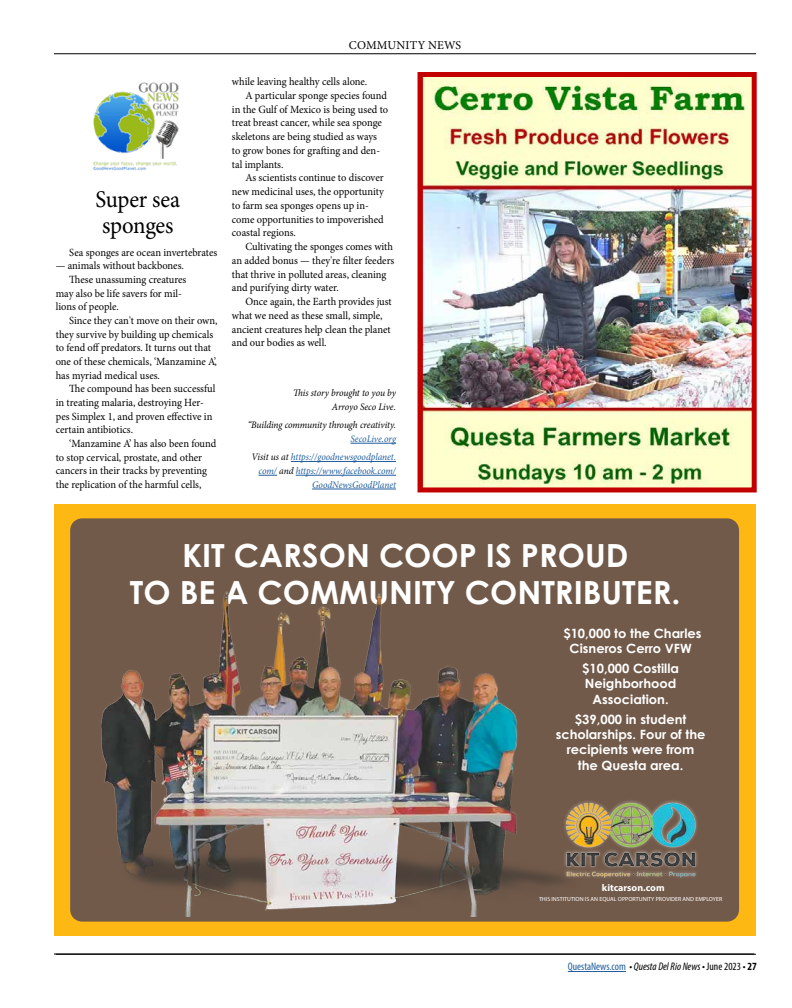
<style>
.page{position:relative;width:792px;height:1008px;background:#fff}
.page>*{position:absolute;margin:0;border:0;box-sizing:border-box;transform-origin:0 0}
.t1{font:700 31.9px/36.2px "Century Gothic Pro";color:#fff;text-align:center}
.t2{font:24px/26.5px "Minion Pro";color:#000;scale:.95 1}
.t3{font:700 12.8px/15.4px "Century Gothic Pro";color:#fff;text-align:center}
.t4{font:12px "Minion Pro";letter-spacing:.01em;color:#000}
.t5{font:11px "Minion Pro";letter-spacing:-.005em;color:#000;scale:.95 1}
.t6{font:italic condensed 11px "Myriad Pro";color:#000}
.t7{font:italic 10px/18.3px "Minion Pro";letter-spacing:-.005em;color:#215e9e;text-align:right;scale:.95 1}
.t8{font:italic 10px/13.8px "Minion Pro";letter-spacing:-.01em;color:#000;text-align:right;scale:.95 1}
.t9{font:700 9.8px "Myriad Pro";color:#fff}
.t10{font:5.9px "Myriad Pro";color:#fff}
.s1{color:#000}
.s2{font-style:normal;color:#215e9e}
.s3{font-style:normal}
.s4{font-weight:700;font-style:normal}
</style>
<div class="page">
<hr style="left:56px;top:954px;width:700px;height:1px;background:#000">
<hr style="left:568px;top:971px;width:58px;height:1px;background:#215e9e">
<hr style="left:54px;top:54px;width:702px;height:1px;background:#000">
<hr style="left:54px;top:954px;width:700px;height:1px;background:#000">
<div style="left:54px;top:504px;width:701px;height:432px;background:#fdb813"></div>
<div style="left:70px;top:518px;width:669px;height:404px;background:#725a4a;border-radius:12px"></div>
<img style="left:101px;top:591px;width:464px;height:326px">
<div style="left:562px;top:799px;width:137px;height:82px;background:#725a4a"></div>
<img style="left:563px;top:801px;width:135px;height:78px">
<img style="left:424px;top:78px;width:327px;height:408px">
<div style="left:418px;top:72px;width:339px;height:420px;border:5px solid #c20000"></div>
<hr style="left:350px;top:443px;width:46px;height:1px;background:#215e9e">
<hr style="left:291px;top:461px;width:105px;height:1px;background:#215e9e">
<svg style="left:259px;top:475px;width:18px;height:1px"></svg>
<hr style="left:296px;top:475px;width:100px;height:1px;background:#215e9e">
<hr style="left:312px;top:489px;width:84px;height:1px;background:#215e9e">
<img style="left:93px;top:82px;width:86px;height:89px">
<h2 class="t2" style="left:96px;top:186px;width:90px">Super sea sponges</h2>
<p class="t5" style="left:69px;top:245px;width:157px">Sea sponges are ocean invertebrates</p>
<p class="t5" style="left:56px;top:259px;width:136px">— animals without backbones.</p>
<p class="t5" style="left:69px;top:272px;width:125px">These unassuming creatures</p>
<p class="t5" style="left:56px;top:286px;width:134px">may also be life savers for mil-</p>
<p class="t5" style="left:56px;top:300px;width:68px">lions of people.</p>
<p class="t5" style="left:69px;top:313px;width:158px">Since they can't move on their own,</p>
<p class="t5" style="left:56px;top:327px;width:167px">they survive by building up chemicals</p>
<p class="t5" style="left:56px;top:341px;width:165px">to fend off predators. It turns out that</p>
<p class="t5" style="left:56px;top:354px;width:171px">one of these chemicals, ‘Manzamine A’,</p>
<p class="t5" style="left:56px;top:368px;width:111px">has myriad medical uses.</p>
<p class="t5" style="left:69px;top:381px;width:155px">The compound has been successful</p>
<p class="t5" style="left:56px;top:395px;width:157px">in treating malaria, destroying Her-</p>
<p class="t5" style="left:56px;top:409px;width:166px">pes Simplex 1, and proven effective in</p>
<p class="t5" style="left:56px;top:422px;width:83px">certain antibiotics.</p>
<p class="t5" style="left:69px;top:436px;width:156px">‘Manzamine A’ has also been found</p>
<p class="t5" style="left:56px;top:450px;width:156px">to stop cervical, prostate, and other</p>
<p class="t5" style="left:56px;top:463px;width:161px">cancers in their tracks by preventing</p>
<p class="t5" style="left:56px;top:477px;width:155px">the replication of the harmful cells,</p>
<p class="t4" style="left:349px;top:37px;width:114px">COMMUNITY NEWS</p>
<p class="t5" style="left:232px;top:74px;width:144px">while leaving healthy cells alone.</p>
<p class="t5" style="left:245px;top:88px;width:151px">A particular sponge species found</p>
<p class="t5" style="left:232px;top:102px;width:166px">in the Gulf of Mexico is being used to</p>
<p class="t5" style="left:232px;top:115px;width:160px">treat breast cancer, while sea sponge</p>
<p class="t5" style="left:232px;top:129px;width:154px">skeletons are being studied as ways</p>
<p class="t5" style="left:232px;top:143px;width:157px">to grow bones for grafting and den-</p>
<p class="t5" style="left:232px;top:157px;width:56px">tal implants.</p>
<p class="t5" style="left:245px;top:170px;width:147px">As scientists continue to discover</p>
<p class="t5" style="left:232px;top:184px;width:162px">new medicinal uses, the opportunity</p>
<p class="t5" style="left:232px;top:198px;width:146px">to farm sea sponges opens up in-</p>
<p class="t5" style="left:232px;top:212px;width:161px">come opportunities to impoverished</p>
<p class="t5" style="left:232px;top:225px;width:69px">coastal regions.</p>
<p class="t5" style="left:245px;top:239px;width:157px">Cultivating the sponges comes with</p>
<p class="t5" style="left:232px;top:253px;width:172px">an added bonus — they're filter feeders</p>
<p class="t5" style="left:232px;top:267px;width:164px">that thrive in polluted areas, cleaning</p>
<p class="t5" style="left:232px;top:281px;width:114px">and purifying dirty water.</p>
<p class="t5" style="left:245px;top:294px;width:156px">Once again, the Earth provides just</p>
<p class="t5" style="left:232px;top:308px;width:160px">what we need as these small, simple,</p>
<p class="t5" style="left:232px;top:322px;width:169px">ancient creatures help clean the planet</p>
<p class="t5" style="left:232px;top:336px;width:101px">and our bodies as well.</p>
<p class="t8" style="left:293px;top:386px;width:110px">This story brought to you by<br>Arroyo Seco Live.</p>
<p class="t8" style="left:248px;top:418px;width:158px">“Building community through creativity.</p>
<p class="t7" style="left:252px;top:430px;width:154px">SecoLive.org<br><span class="s1">Visit us at</span> https://goodnewsgoodplanet.</p>
<p class="t7" style="left:259px;top:464px;width:146px;line-height:13.8px">com/ <span class="s1">and</span> https://www.facebook.com/<br>GoodNewsGoodPlanet</p>
<h1 class="t1" style="left:130px;top:537px;width:552px">KIT CARSON COOP IS PROUD<br>TO BE A COMMUNITY CONTRIBUTER.</h1>
<p class="t3" style="left:563px;top:625px;width:140px">$10,000 to the Charles<br>Cisneros Cerro VFW</p>
<p class="t3" style="left:582px;top:661px;width:98px">$10,000 Costilla<br>Neighborhood<br>Association.</p>
<p class="t3" style="left:556px;top:711px;width:151px">$39,000 in student scholarships. Four of the recipients were from the Questa area.</p>
<p class="t9" style="left:602px;top:881px;width:64px">kitcarson.com</p>
<p class="t10" style="left:539px;top:895px;width:185px">THIS INSTITUTION IS AN EQUAL OPPORTUNITY PROVIDER AND EMPLOYER</p>
<p class="t6" style="left:568px;top:960px;width:190px"><span class="s2">QuestaNews.com</span> <span class="s3">•</span> Questa Del Rio News • <span class="s3">June 2023 •</span> <span class="s4">27</span></p>
</div>
